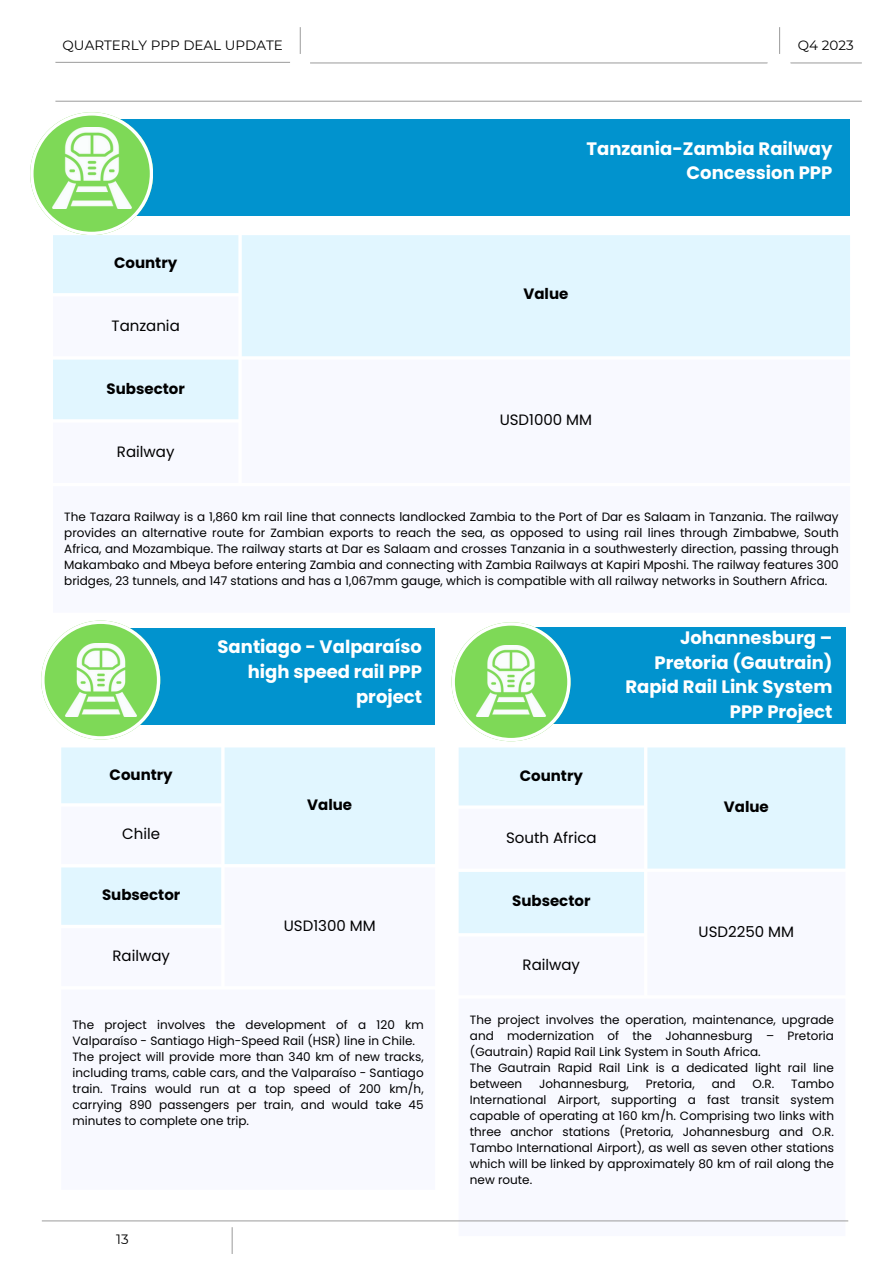
<style>
.page{position:relative;width:894px;height:1264px;background:#fff}
.page>*{position:absolute;margin:0;border:0;box-sizing:border-box;transform-origin:0 0}
.t1{font:700 18px/24.8px "Poppins";color:#fff;text-align:right}
.t2{font:15px "Poppins";color:#000}
.t3{font:700 15px "Poppins";color:#000}
.t4{font:13.5px "Montserrat";color:#000}
.t5{font:12px/16px "Poppins";color:#000}
</style>
<div class="page">
<div style="left:61px;top:747px;width:374px;height:59px;background:#e1f6ff"></div>
<svg style="left:61px;top:806px;width:374px;height:119px"></svg>
<div style="left:91px;top:627px;width:344px;height:97px;background:#0193ce"></div>
<svg style="left:41px;top:620px;width:119px;height:119px"></svg>
<div style="left:525px;top:627px;width:320px;height:96px;background:#0193ce"></div>
<svg style="left:451px;top:622px;width:119px;height:119px"></svg>
<img style="left:475px;top:646px;width:71px;height:70px">
<div style="left:458px;top:747px;width:387px;height:61px;background:#e1f6ff"></div>
<svg style="left:458px;top:808px;width:387px;height:414px"></svg>
<div style="left:103px;top:119px;width:746px;height:97px;background:#0193ce"></div>
<svg style="left:30px;top:112px;width:123px;height:123px"></svg>
<img style="left:51px;top:128px;width:81px;height:81px">
<div style="left:53px;top:235px;width:796px;height:61px;background:#e1f6ff"></div>
<svg style="left:53px;top:296px;width:796px;height:123px"></svg>
<hr style="left:55px;top:62px;width:235px;height:1px;background:#a6a6a6">
<hr style="left:310px;top:62px;width:551px;height:1px;background:#a6a6a6">
<hr style="left:55px;top:101px;width:806px;height:1px;background:#a6a6a6">
<hr style="left:299px;top:27px;width:2px;height:27px;background:#a6a6a6">
<div style="left:767px;top:54px;width:23px;height:24px;background:#fff;border-radius:50%"></div>
<hr style="left:42px;top:1220px;width:806px;height:1px;background:#a6a6a6">
<hr style="left:231px;top:1227px;width:2px;height:26px;background:#a6a6a6">
<img style="left:64px;top:643px;width:73px;height:73px">
<p class="t4" style="left:63px;top:37px;width:222px">QUARTERLY PPP DEAL UPDATE</p>
<p class="t3" style="left:114px;top:253px;width:65px">Country</p>
<p class="t2" style="left:111px;top:315px;width:70px">Tanzania</p>
<p class="t3" style="left:106px;top:378px;width:80px">Subsector</p>
<p class="t2" style="left:117px;top:441px;width:59px">Railway</p>
<p class="t4" style="left:797px;top:37px;width:57px">Q4 2023</p>
<h1 class="t1" style="left:586px;top:136px;width:247px">Tanzania-Zambia Railway<br>Concession PPP</h1>
<p class="t3" style="left:523px;top:284px;width:46px">Value</p>
<p class="t2" style="left:499px;top:409px;width:94px">USD1000 MM</p>
<p class="t5" style="left:64px;top:508px;width:775px;text-align:justify">The Tazara Railway is a 1,860 km rail line that connects landlocked Zambia to the Port of Dar es Salaam in Tanzania. The railway provides an alternative route for Zambian exports to reach the sea, as opposed to using rail lines through Zimbabwe, South Africa, and Mozambique. The railway starts at Dar es Salaam and crosses Tanzania in a southwesterly direction, passing through Makambako and Mbeya before entering Zambia and connecting with Zambia Railways at Kapiri Mposhi. The railway features 300 bridges, 23 tunnels, and 147 stations and has a 1,067mm gauge, which is compatible with all railway networks in Southern Africa.</p>
<p class="t3" style="left:110px;top:764px;width:65px">Country</p>
<p class="t2" style="left:122px;top:823px;width:39px">Chile</p>
<p class="t3" style="left:102px;top:884px;width:80px">Subsector</p>
<p class="t2" style="left:112px;top:945px;width:59px">Railway</p>
<h1 class="t1" style="left:217px;top:634px;width:206px">Santiago - Valparaíso high speed rail PPP project</h1>
<h1 class="t1" style="left:625px;top:625px;width:208px">Johannesburg –<br>Pretoria (Gautrain)<br>Rapid Rail Link System<br>PPP Project</h1>
<p class="t3" style="left:307px;top:794px;width:46px">Value</p>
<p class="t2" style="left:284px;top:915px;width:93px">USD1300 MM</p>
<p class="t3" style="left:519px;top:765px;width:65px">Country</p>
<p class="t2" style="left:506px;top:827px;width:92px">South Africa</p>
<p class="t3" style="left:512px;top:890px;width:80px">Subsector</p>
<p class="t2" style="left:522px;top:954px;width:59px">Railway</p>
<p class="t3" style="left:723px;top:796px;width:46px">Value</p>
<p class="t2" style="left:698px;top:921px;width:97px">USD2250 MM</p>
<p class="t5" style="left:72px;top:1016px;width:352px">The project involves the development of a 120 km Valparaíso - Santiago High-Speed Rail (HSR) line in Chile.<br>The project will provide more than 340 km of new tracks, including trams, cable cars, and the Valparaíso - Santiago train. Trains would run at a top speed of 200 km/h, carrying 890 passengers per train, and would take 45 minutes to complete one trip.</p>
<p class="t4" style="left:116px;top:1230px;width:14px">13</p>
<p class="t5" style="left:470px;top:1011px;width:365px">The project involves the operation, maintenance, upgrade and modernization of the Johannesburg – Pretoria (Gautrain) Rapid Rail Link System in South Africa.<br>The Gautrain Rapid Rail Link is a dedicated light rail line between</p>
<p class="t5" style="left:539px;top:1075px;width:91px">Johannesburg,</p>
<p class="t5" style="left:645px;top:1075px;width:50px">Pretoria,</p>
<p class="t5" style="left:711px;top:1075px;width:25px">and</p>
<p class="t5" style="left:752px;top:1075px;width:23px">O.R.</p>
<p class="t5" style="left:470px;top:1075px;width:365px;text-align:justify;text-indent:321px">Tambo International Airport, supporting a fast transit system capable of operating at 160 km/h. Comprising two links with three anchor stations (Pretoria, Johannesburg and O.R.<br>Tambo International Airport), as well as seven other stations which will be linked by approximately 80 km of rail along the new route.</p>
</div>
